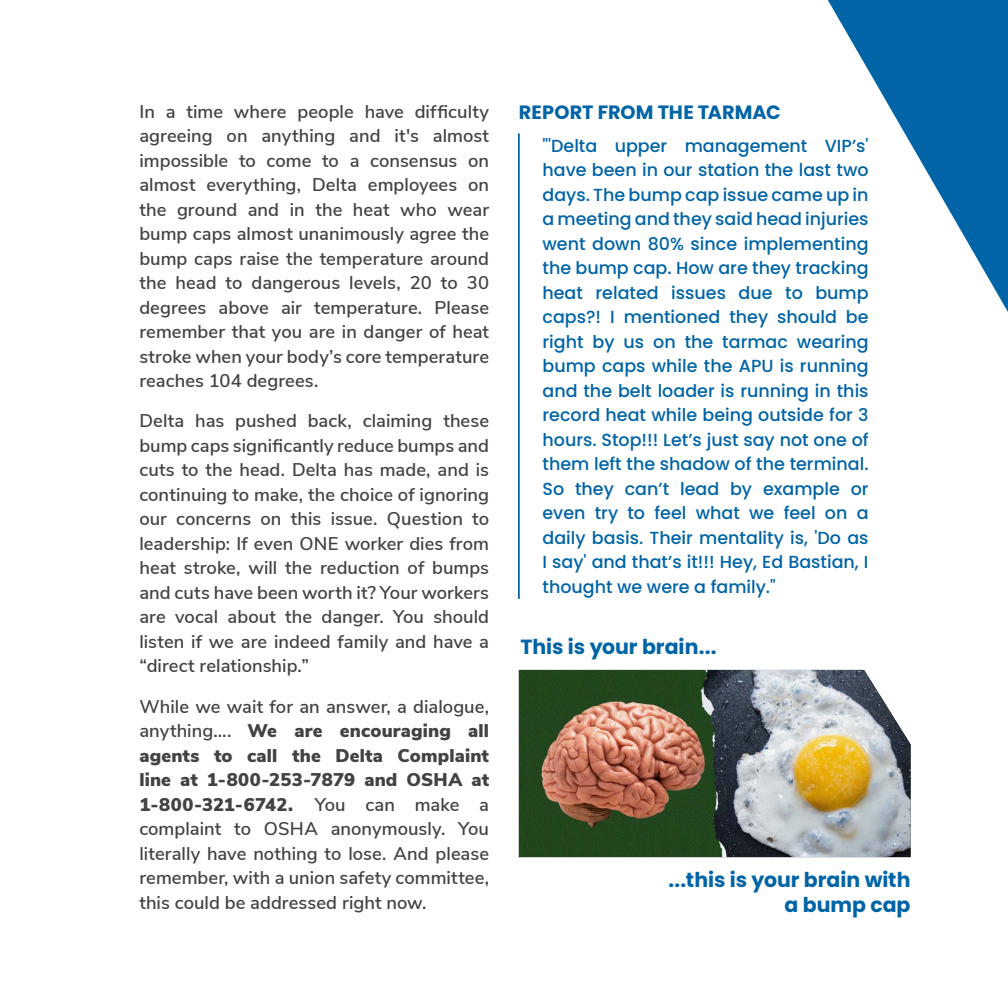
<style>
.page{position:relative;width:1008px;height:1008px;background:#fff}
.page>*{position:absolute;margin:0;border:0;box-sizing:border-box;transform-origin:0 0}
.t1{font:700 20.47px/24.5px "Poppins";color:#0064a6;text-align:right}
.t2{font:700 19.25px "Poppins";color:#0064a6}
.t3{font:600 18.38px/24.5px "Nunito Sans";letter-spacing:.005em;color:#424241;text-align:justify}
.t4{font:500 17.5px/24.5px "Poppins";color:#0064a6;text-align:justify}
.s1{font-weight:900}
</style>
<div class="page">
<svg style="left:828px;top:0;width:180px;height:312px"></svg>
<hr style="left:518px;top:133px;width:2px;height:466px;background:#0064a6">
<img style="left:519px;top:670px;width:392px;height:187px">
<p class="t3" style="left:139px;top:98px;width:351px">In a time where people have difficulty agreeing on anything and it's almost impossible to come to a consensus on almost everything, Delta employees on the ground and in the heat who wear bump caps almost unanimously agree the bump caps raise the temperature around the head to dangerous levels, 20 to 30 degrees above air temperature. Please remember that you are in danger of heat stroke when your body’s core temperature reaches 104 degrees.</p>
<p class="t3" style="left:139px;top:408px;width:351px">Delta has pushed back, claiming these bump caps significantly reduce bumps and cuts to the head. Delta has made, and is continuing to make, the choice of ignoring our concerns on this issue. Question to leadership: If even ONE worker dies from heat stroke, will the reduction of bumps and cuts have been worth it? Your workers are vocal about the danger. You should listen if we are indeed family and have a “direct relationship.”</p>
<p class="t3" style="left:139px;top:693px;width:351px">While we wait for an answer, a dialogue, anything…. <span class="s1">We are encouraging all agents to call the Delta Complaint line at 1-800-253-7879 and OSHA at 1-800-321-6742.</span> You can make a complaint to OSHA anonymously. You literally have nothing to lose. And please remember, with a union safety committee, this could be addressed right now.</p>
<p class="t2" style="left:519px;top:102px;width:263px">REPORT FROM THE TARMAC</p>
<p class="t4" style="left:543px;top:134px;width:328px">"'Delta upper management VIP’s' have been in our station the last two days. The bump cap issue came up in a meeting and they said head injuries went down 80% since implementing the bump cap. How are they tracking heat related issues due to bump caps?! I mentioned they should be right by us on the tarmac wearing bump caps while the APU is running and the belt loader is running in this record heat while being outside for 3 hours. Stop!!! Let’s just say not one of them left the shadow of the terminal.<br>So they can’t lead by example or even try to feel what we feel on a daily basis. Their mentality is, 'Do as I say' and that’s it!!! Hey, Ed Bastian, I thought we were a family."</p>
<p class="t1" style="left:521px;top:635px;width:197px">This is your brain...</p>
<p class="t1" style="left:669px;top:868px;width:244px">...this is your brain with a bump cap</p>
</div>
